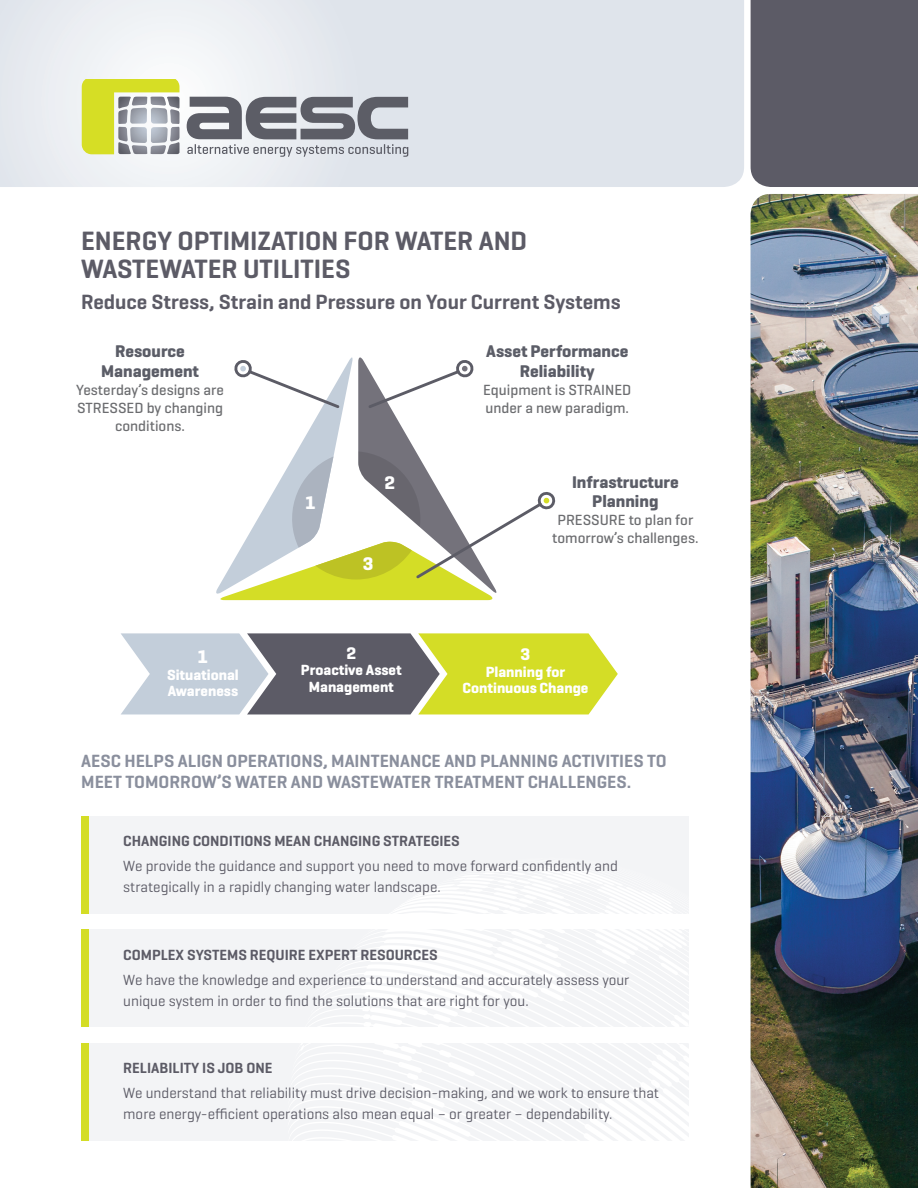
<style>
.page{position:relative;width:918px;height:1188px;background:#fff}
.page>*{position:absolute;margin:0;border:0;box-sizing:border-box;transform-origin:0 0}
.t1{font:600 27px/28.5px "Geogrotesque";color:#5c5b66}
.t2{font:600 21px "Geogrotesque";color:#5c5b66}
.t3{font:700 18.6px "Geogrotesque";color:#fff}
.t4{font:600 18px/21px "Geogrotesque";color:#8a8f9d}
.t5{font:700 17.25px/19.5px "Geogrotesque";color:#5b5d67;text-align:center}
.t6{font:700 17.1px "Geogrotesque";color:#fff}
.t7{font:15px/21px "Geogrotesque";color:#5c5b66}
.t8{font:500 15px/18px "Geogrotesque";color:#6c6d70;text-align:center}
.t9{font:600 15px "Geogrotesque";color:#5c5b66}
.t10{font:700 15px/16.5px "Geogrotesque";color:#fff;text-align:center}
</style>
<div class="page">
<svg style="left:0;top:0;width:744px;height:187px;background:#e4e8ed"></svg>
<div style="left:751px;top:0;width:167px;height:187px;background:#5c5b66"></div>
<svg style="left:82px;top:80px;width:98px;height:74px"></svg>
<svg style="left:187px;top:97px;width:221px;height:60px;background:#9fa1a8"></svg>
<img style="left:751px;top:194px;width:167px;height:994px">
<div style="left:81px;top:816px;width:607px;height:98px;background:#f3f4f6"></div>
<div style="left:81px;top:816px;width:7px;height:98px;background:#d4dd26"></div>
<div style="left:81px;top:929px;width:607px;height:98px;background:#f3f4f6"></div>
<div style="left:81px;top:929px;width:7px;height:98px;background:#d4dd26"></div>
<div style="left:81px;top:1043px;width:607px;height:98px;background:#f3f4f6"></div>
<div style="left:81px;top:1043px;width:7px;height:98px;background:#d4dd26"></div>
<svg style="left:294px;top:857px;width:395px;height:284px"></svg>
<svg style="left:216px;top:357px;width:340px;height:243px"></svg>
<svg style="left:121px;top:633px;width:497px;height:81px;background:#acb27a"></svg>
<p class="t1" style="left:81px;top:226px;width:448px">ENERGY OPTIMIZATION FOR WATER AND<br>WASTEWATER UTILITIES</p>
<p class="t2" style="left:81px;top:289px;width:541px">Reduce Stress, Strain and Pressure on Your Current Systems</p>
<p class="t5" style="left:115px;top:342px;width:71px">Resource</p>
<p class="t5" style="left:101px;top:361px;width:99px">Management</p>
<p class="t8" style="left:76px;top:380px;width:149px">Yesterday’s designs are<br>STRESSED by changing conditions.</p>
<p class="t3" style="left:198px;top:645px;width:12px">1</p>
<p class="t10" style="left:167px;top:666px;width:73px">Situational</p>
<p class="t10" style="left:168px;top:683px;width:72px">Awareness</p>
<p class="t3" style="left:305px;top:491px;width:12px">1</p>
<p class="t3" style="left:384px;top:471px;width:12px">2</p>
<p class="t3" style="left:363px;top:552px;width:12px">3</p>
<p class="t6" style="left:346px;top:642px;width:11px">2</p>
<p class="t10" style="left:301px;top:662px;width:102px">Proactive Asset<br>Management</p>
<p class="t5" style="left:486px;top:342px;width:144px">Asset Performance</p>
<p class="t5" style="left:520px;top:361px;width:76px">Reliability</p>
<p class="t8" style="left:483px;top:380px;width:150px;text-align:left">Equipment is STRAINED under a new paradigm.</p>
<p class="t5" style="left:572px;top:472px;width:108px">Infrastructure<br>Planning</p>
<p class="t8" style="left:552px;top:511px;width:148px">PRESSURE to plan for tomorrow’s challenges.</p>
<p class="t6" style="left:521px;top:644px;width:11px">3</p>
<p class="t10" style="left:486px;top:663px;width:81px">Planning for</p>
<p class="t10" style="left:463px;top:680px;width:127px">Continuous Change</p>
<p class="t4" style="left:81px;top:751px;width:587px">AESC HELPS ALIGN OPERATIONS, MAINTENANCE AND PLANNING ACTIVITIES TO<br>MEET TOMORROW’S WATER AND WASTEWATER TREATMENT CHALLENGES.</p>
<p class="t9" style="left:123px;top:832px;width:338px">CHANGING CONDITIONS MEAN CHANGING STRATEGIES</p>
<p class="t7" style="left:123px;top:855px;width:496px">We provide the guidance and support you need to move forward confidently and strategically in a rapidly changing water landscape.</p>
<p class="t9" style="left:123px;top:945px;width:316px">COMPLEX SYSTEMS REQUIRE EXPERT RESOURCES</p>
<p class="t7" style="left:123px;top:969px;width:508px">We have the knowledge and experience to understand and accurately assess your unique system in order to find the solutions that are right for you.</p>
<p class="t9" style="left:123px;top:1059px;width:151px">RELIABILITY IS JOB ONE</p>
<p class="t7" style="left:123px;top:1082px;width:537px">We understand that reliability must drive decision-making, and we work to ensure that more energy-efficient operations also mean equal – or greater – dependability.</p>
</div>
